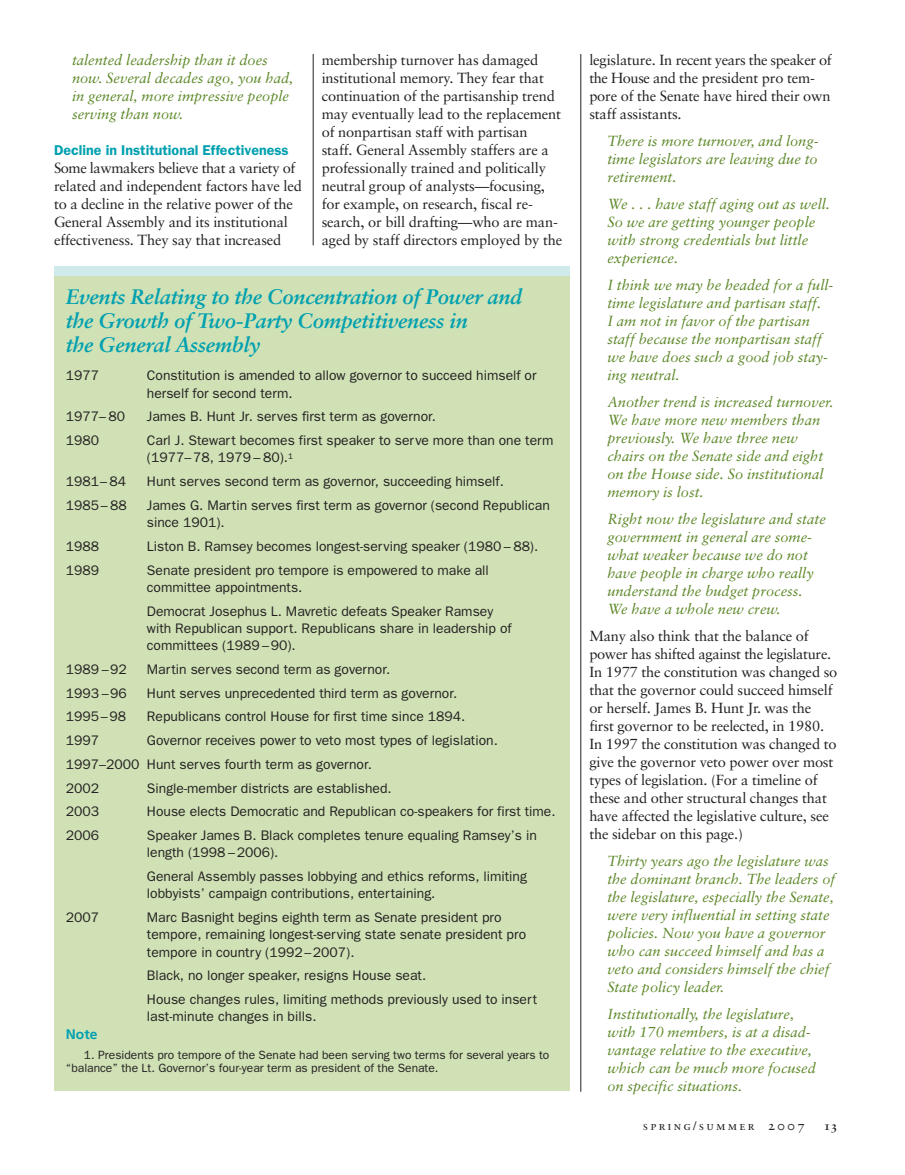
<style>
.page{position:relative;width:905px;height:1175px;background:#fff}
.page>*{position:absolute;margin:0;border:0;box-sizing:border-box;transform-origin:0 0}
.t1{font:italic 700 21px/24px "Sabon";letter-spacing:-.01em;color:#00a0b0}
.t2{font:14.7px/18px "Sabon";letter-spacing:-.01em;color:#231f20}
.t3{font:italic 14.7px/18px "Sabon";color:#5c8727}
.t4{font:italic 14.55px/18px "Sabon";color:#5c8727}
.t5{font:600 14.25px "Franklin Gothic";color:#00a0b0}
.t6{font:13.8px/17.2px "Franklin Gothic";color:#231f20}
.t7{font:700 13.8px "Frutiger";color:#00a0b0}
.t8{font:12.15px "Sabon Roman SC";letter-spacing:.185em;color:#231f20}
.t9{font:12.15px "Sabon Bold Os F";color:#231f20}
.t10{font:12px/13.5px "Franklin Gothic";color:#231f20}
.s1{font-size:13.5px}
</style>
<div class="page">
<hr style="left:313px;top:54px;width:1px;height:191px;background:#231f20">
<hr style="left:580px;top:54px;width:1px;height:1037px;background:#231f20">
<div style="left:54px;top:268px;width:515px;height:823px;background:#cfe1b5"></div>
<div style="left:54px;top:266px;width:515px;height:10px;background:#ceeaeb"></div>
<p class="t3" style="left:72px;top:52px;width:223px">talented leadership than it does now. Several decades ago, you had, in general, more impressive people serving than now.</p>
<p class="t5" style="left:54px;top:142px;width:236px">Decline in Institutional Effectiveness</p>
<p class="t2" style="left:54px;top:160px;width:249px">Some lawmakers believe that a variety of related and independent factors have led to a decline in the relative power of the General Assembly and its institutional effectiveness. They say that increased</p>
<p class="t2" style="left:322px;top:52px;width:242px">membership turnover has damaged institutional memory. They fear that continuation of the partisanship trend may eventually lead to the replacement of nonpartisan staff with partisan staff. General Assembly staffers are a professionally trained and politically neutral group of analysts—focusing, for example, on research, fiscal re&shy;search, or bill drafting—who are man&shy;aged by staff directors employed by the</p>
<p class="t2" style="left:589px;top:52px;width:244px">legislature. In recent years the speaker of the House and the president pro tem&shy;pore of the Senate have hired their own staff assistants.</p>
<p class="t3" style="left:607px;top:133px;width:213px;text-align:justify">There is more turnover, and long&shy;time legislators are leaving due to retirement.</p>
<p class="t3" style="left:607px;top:196px;width:224px">We . . . have staff aging out as well.<br>So we are getting younger people with strong credentials but little experience.</p>
<p class="t3" style="left:607px;top:277px;width:227px">I think we may be headed for a full&shy;time legislature and partisan staff.<br>I am not in favor of the partisan staff because the nonpartisan staff we have does such a good job stay&shy;ing neutral.</p>
<p class="t3" style="left:607px;top:394px;width:227px">Another trend is increased turnover.<br>We have more new members than previously. We have three new chairs on the Senate side and eight on the House side. So institutional memory is lost.</p>
<p class="t3" style="left:607px;top:511px;width:220px">Right now the legislature and state government in general are some&shy;what weaker because we do not have people in charge who really understand the budget process.<br>We have a whole new crew.</p>
<p class="t2" style="left:589px;top:628px;width:249px">Many also think that the balance of power has shifted against the legislature.<br>In 1977 the constitution was changed so that the governor could succeed himself or herself. James B. Hunt Jr. was the first governor to be reelected, in 1980.<br>In 1997 the constitution was changed to give the governor veto power over most types of legislation. (For a timeline of these and other structural changes that have affected the legislative culture, see the sidebar on this page.)</p>
<p class="t4" style="left:607px;top:853px;width:229px">Thirty years ago the legislature was the dominant branch. The leaders of the legislature, especially the Senate, were very influential in setting state policies. Now you have a governor who can succeed himself and has a veto and considers himself the chief State policy leader.</p>
<p class="t4" style="left:607px;top:1006px;width:210px">Institutionally, the legislature, with 170 members, is at a disad&shy;vantage relative to the executive, which can be much more focused on specific situations.</p>
<h1 class="t1" style="left:66px;top:287px;width:458px">Events Relating to the Concentration of Power and the Growth of Two-Party Competitiveness in<br>the General Assembly</h1>
<p class="t6" style="left:66px;top:367px;width:35px">1977</p>
<p class="t6" style="left:147px;top:367px;width:391px">Constitution is amended to allow governor to succeed himself or herself for second term.</p>
<p class="t6" style="left:66px;top:408px;width:61px">1977– 80</p>
<p class="t6" style="left:147px;top:408px;width:291px">James B. Hunt Jr. serves first term as governor.</p>
<p class="t6" style="left:66px;top:432px;width:35px">1980</p>
<p class="t6" style="left:147px;top:432px;width:408px">Carl J. Stewart becomes first speaker to serve more than one term (1977–78, 1979 – 80).<sup>1</sup></p>
<p class="t6" style="left:66px;top:473px;width:62px">1981– 84</p>
<p class="t6" style="left:147px;top:473px;width:358px">Hunt serves second term as governor, succeeding himself.</p>
<p class="t6" style="left:66px;top:496px;width:63px">1985– 88</p>
<p class="t6" style="left:147px;top:496px;width:404px">James G. Martin serves first term as governor (second Republican since 1901).</p>
<p class="t6" style="left:66px;top:537px;width:35px">1988</p>
<p class="t6" style="left:147px;top:537px;width:393px">Liston B. Ramsey becomes longest-serving speaker (1980 – 88).</p>
<p class="t6" style="left:66px;top:561px;width:35px">1989</p>
<p class="t6" style="left:147px;top:561px;width:343px">Senate president pro tempore is empowered to make all committee appointments.</p>
<p class="t6" style="left:147px;top:602px;width:366px">Democrat Josephus L. Mavretic defeats Speaker Ramsey with Republican support. Republicans share in leadership of committees (1989 –90).</p>
<p class="t6" style="left:66px;top:660px;width:63px">1989 –92</p>
<p class="t6" style="left:147px;top:660px;width:245px">Martin serves second term as governor.</p>
<p class="t6" style="left:66px;top:684px;width:63px">1993 –96</p>
<p class="t6" style="left:147px;top:684px;width:312px">Hunt serves unprecedented third term as governor.</p>
<p class="t6" style="left:66px;top:708px;width:62px">1995–98</p>
<p class="t6" style="left:147px;top:708px;width:320px">Republicans control House for first time since 1894.</p>
<p class="t6" style="left:66px;top:731px;width:35px">1997</p>
<p class="t6" style="left:66px;top:728px;width:433px;line-height:23.7px;text-indent:81px">Governor receives power to veto most types of legislation.<br>1997–2000 Hunt serves fourth term as governor.<br>2002</p>
<p class="t6" style="left:147px;top:779px;width:246px">Single-member districts are established.</p>
<p class="t6" style="left:66px;top:803px;width:35px">2003</p>
<p class="t6" style="left:147px;top:803px;width:410px">House elects Democratic and Republican co-speakers for first time.</p>
<p class="t6" style="left:66px;top:826px;width:35px">2006</p>
<p class="t6" style="left:147px;top:826px;width:391px">Speaker James B. Black completes tenure equaling Ramsey’s in length (1998 –2006).</p>
<p class="t6" style="left:147px;top:867px;width:381px">General Assembly passes lobbying and ethics reforms, limiting lobbyists’ campaign contributions, entertaining.</p>
<p class="t6" style="left:66px;top:908px;width:35px">2007</p>
<p class="t6" style="left:147px;top:908px;width:381px">Marc Basnight begins eighth term as Senate president pro tempore, remaining longest-serving state senate president pro tempore in country (1992–2007).</p>
<p class="t6" style="left:147px;top:963px;width:392px;line-height:23.7px">Black, no longer speaker, resigns House seat.<br>House changes rules, limiting methods previously used to insert</p>
<p class="t6" style="left:147px;top:1007px;width:171px">last-minute changes in bills.</p>
<p class="t7" style="left:66px;top:1028px;width:33px">Note</p>
<p class="t10" style="left:66px;top:1047px;width:485px;text-indent:18px">1. Presidents pro tempore of the Senate had been serving two terms for several years to “balance” the Lt. Governor’s four-year term as president of the Senate.</p>
<p class="t8" style="left:642px;top:1120px;width:164px">spring/summer <span class="s1">2007</span></p>
<p class="t9" style="left:823px;top:1120px;width:15px">13</p>
</div>
